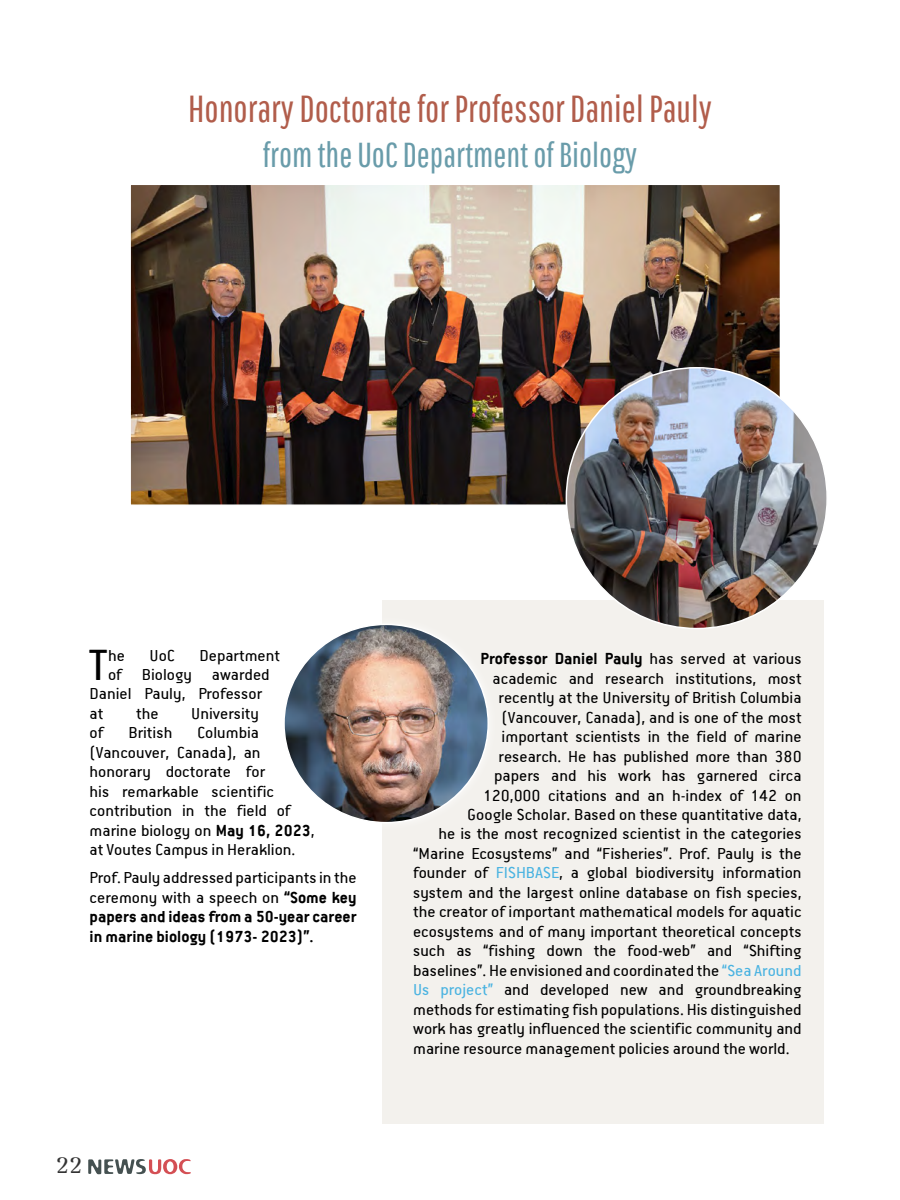
<style>
.page{position:relative;width:900px;height:1200px;background:#fff}
.page>*{position:absolute;margin:0;border:0;box-sizing:border-box;transform-origin:0 0}
.t1{font:49.65px "PF Premier Text";color:#000}
.t2{font:37.5px "Aka Acid Pathway Gothic";color:#b15d4b}
.t3{font:34.5px "Aka Acid Pathway Gothic";color:#699caa}
.t4{font:21px "Apollonia";color:#333}
.t5{font:18px/19.5px "PF Premier Text";color:#000}
.t6{font:700 18px/19.5px "PF Premier Text";color:#000;text-align:justify}
.s1{font-weight:700}
.s2{font-weight:400}
.s3{color:#4ab3e1}
</style>
<div class="page">
<svg style="left:88px;top:1159px;width:103px;height:15px"></svg>
<img style="left:132px;top:187px;width:646px;height:316px">
<div style="left:129px;top:184px;width:652px;height:322px;border:2px solid #fff"></div>
<div style="left:382px;top:600px;width:441px;height:523px;background:#f3f1ed"></div>
<div style="left:274px;top:614px;width:225px;height:218px;background:#fff;opacity:.75"></div>
<img style="left:284px;top:624px;width:204px;height:199px">
<img style="left:566px;top:368px;width:261px;height:261px;border-radius:130px">
<h2 class="t2" style="left:188px;top:86px;width:525px">Honorary Doctorate for Professor Daniel Pauly</h2>
<h3 class="t3" style="left:263px;top:134px;width:376px">from the UoC Department of Biology</h3>
<h1 class="t1" style="left:89px;top:641px;width:21px">T</h1>
<p class="t5" style="left:108px;top:645px;width:18px">he</p>
<p class="t5" style="left:150px;top:645px;width:27px">UoC</p>
<p class="t5" style="left:200px;top:645px;width:82px">Department</p>
<p class="t5" style="left:108px;top:665px;width:163px">of Biology awarded</p>
<p class="t5" style="left:90px;top:684px;width:174px">Daniel Pauly, Professor</p>
<p class="t5" style="left:90px;top:704px;width:15px">at</p>
<p class="t5" style="left:136px;top:704px;width:24px">the</p>
<p class="t5" style="left:191px;top:704px;width:69px">University</p>
<p class="t5" style="left:90px;top:723px;width:15px">of</p>
<p class="t5" style="left:128px;top:723px;width:45px">British</p>
<p class="t5" style="left:90px;top:723px;width:226px;text-indent:108px">Columbia (Vancouver, Canada), an honorary doctorate for<br>his remarkable scientific contribution in the field of marine biology on <span class="s1">May 16, 2023</span>, at Voutes Campus in Heraklion.</p>
<p class="t6" style="left:90px;top:868px;width:268px"><span class="s2">Prof. Pauly addressed participants in the ceremony with a speech on</span> “Some key papers and ideas from a 50-year career in marine biology (1973- 2023)”.</p>
<p class="t4" style="left:56px;top:1154px;width:28px">22</p>
<p class="t6" style="left:481px;top:649px;width:322px">Professor Daniel Pauly <span class="s2">has served at various</span></p>
<p class="t5" style="left:493px;top:668px;width:311px">academic and research institutions, most</p>
<p class="t5" style="left:499px;top:688px;width:305px">recently at the University of British Columbia</p>
<p class="t5" style="left:502px;top:707px;width:302px">(Vancouver, Canada), and is one of the most</p>
<p class="t5" style="left:502px;top:727px;width:302px">important scientists in the field of marine</p>
<p class="t5" style="left:499px;top:746px;width:305px">research. He has published more than 380</p>
<p class="t5" style="left:494px;top:766px;width:309px">papers and his work has garnered circa</p>
<p class="t5" style="left:484px;top:785px;width:320px">120,000 citations and an h-index of 142 on</p>
<p class="t5" style="left:467px;top:805px;width:336px">Google Scholar. Based on these quantitative data,</p>
<p class="t5" style="left:439px;top:824px;width:365px">he is the most recognized scientist in the categories</p>
<p class="t5" style="left:413px;top:844px;width:390px">“Marine Ecosystems” and “Fisheries”. Prof. Pauly is the</p>
<p class="t5" style="left:413px;top:863px;width:390px">founder of <span class="s3">FISHBASE</span>, a global biodiversity information</p>
<p class="t5" style="left:413px;top:883px;width:390px">system and the largest online database on fish species,</p>
<p class="t5" style="left:413px;top:902px;width:390px">the creator of important mathematical models for aquatic</p>
<p class="t5" style="left:413px;top:922px;width:390px">ecosystems and of many important theoretical concepts</p>
<p class="t5" style="left:413px;top:941px;width:390px">such as “fishing down the food-web” and “Shifting</p>
<p class="t5" style="left:413px;top:961px;width:390px">baselines”. He envisioned and coordinated the <span class="s3">“Sea Around</span></p>
<p class="t5" style="left:413px;top:980px;width:390px"><span class="s3">Us project”</span> and developed new and groundbreaking</p>
<p class="t5" style="left:413px;top:1000px;width:390px">methods for estimating fish populations. His distinguished</p>
<p class="t5" style="left:413px;top:1019px;width:390px">work has greatly influenced the scientific community and</p>
<p class="t5" style="left:413px;top:1039px;width:378px">marine resource management policies around the world.</p>
</div>
